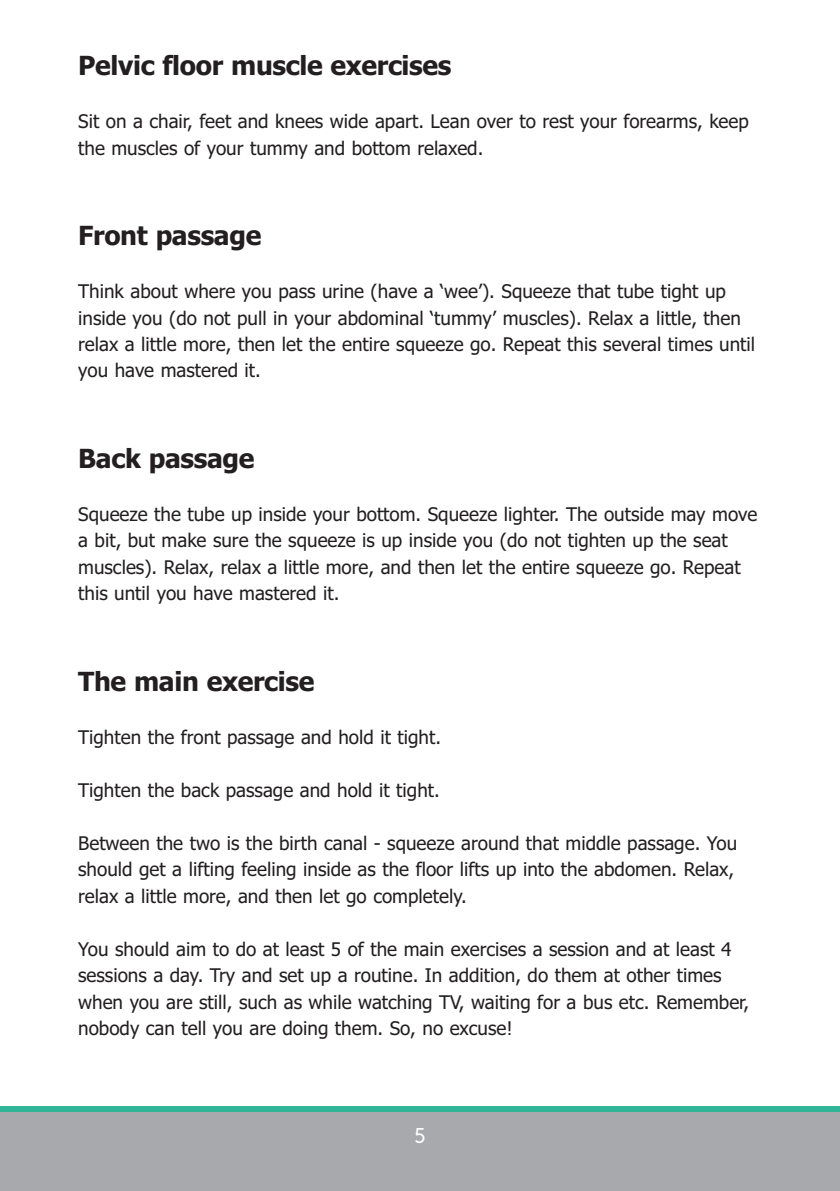
<style>
.page{position:relative;width:840px;height:1191px;background:#fff}
.page>*{position:absolute;margin:0;border:0;box-sizing:border-box;transform-origin:0 0}
.t1{font:700 26.4px "Tahoma";letter-spacing:-.015em;color:#231f20}
.t2{font:300 20px "Nanami";color:#fff}
.t3{font:18.8px/26.4px "Tahoma";color:#231f20}
</style>
<div class="page">
<div style="left:0;top:1106px;width:839px;height:6px;background:#30b696"></div>
<div style="left:0;top:1112px;width:839px;height:79px;background:#a8a9ad"></div>
<p class="t1" style="left:78px;top:49px;width:374px">Pelvic floor muscle exercises</p>
<p class="t3" style="left:78px;top:108px;width:671px">Sit on a chair, feet and knees wide apart. Lean over to rest your forearms, keep the muscles of your tummy and bottom relaxed.</p>
<p class="t1" style="left:78px;top:219px;width:184px">Front passage</p>
<p class="t3" style="left:78px;top:277px;width:678px">Think about where you pass urine (have a ‘wee’). Squeeze that tube tight up inside you (do not pull in your abdominal ‘tummy’ muscles). Relax a little, then relax a little more, then let the entire squeeze go. Repeat this several times until you have mastered it.</p>
<p class="t1" style="left:78px;top:441px;width:178px">Back passage</p>
<p class="t3" style="left:78px;top:500px;width:680px">Squeeze the tube up inside your bottom. Squeeze lighter. The outside may move a bit, but make sure the squeeze is up inside you (do not tighten up the seat muscles). Relax, relax a little more, and then let the entire squeeze go. Repeat this until you have mastered it.</p>
<p class="t1" style="left:78px;top:664px;width:237px">The main exercise</p>
<p class="t3" style="left:78px;top:723px;width:364px">Tighten the front passage and hold it tight.</p>
<p class="t3" style="left:78px;top:776px;width:363px">Tighten the back passage and hold it tight.</p>
<p class="t3" style="left:78px;top:829px;width:660px">Between the two is the birth canal - squeeze around that middle passage. You should get a lifting feeling inside as the floor lifts up into the abdomen. Relax, relax a little more, and then let go completely.</p>
<p class="t3" style="left:78px;top:935px;width:672px">You should aim to do at least 5 of the main exercises a session and at least 4 sessions a day. Try and set up a routine. In addition, do them at other times when you are still, such as while watching TV, waiting for a bus etc. Remember, nobody can tell you are doing them. So, no excuse!</p>
<p class="t2" style="left:414px;top:1124px;width:13px">5</p>
</div>
